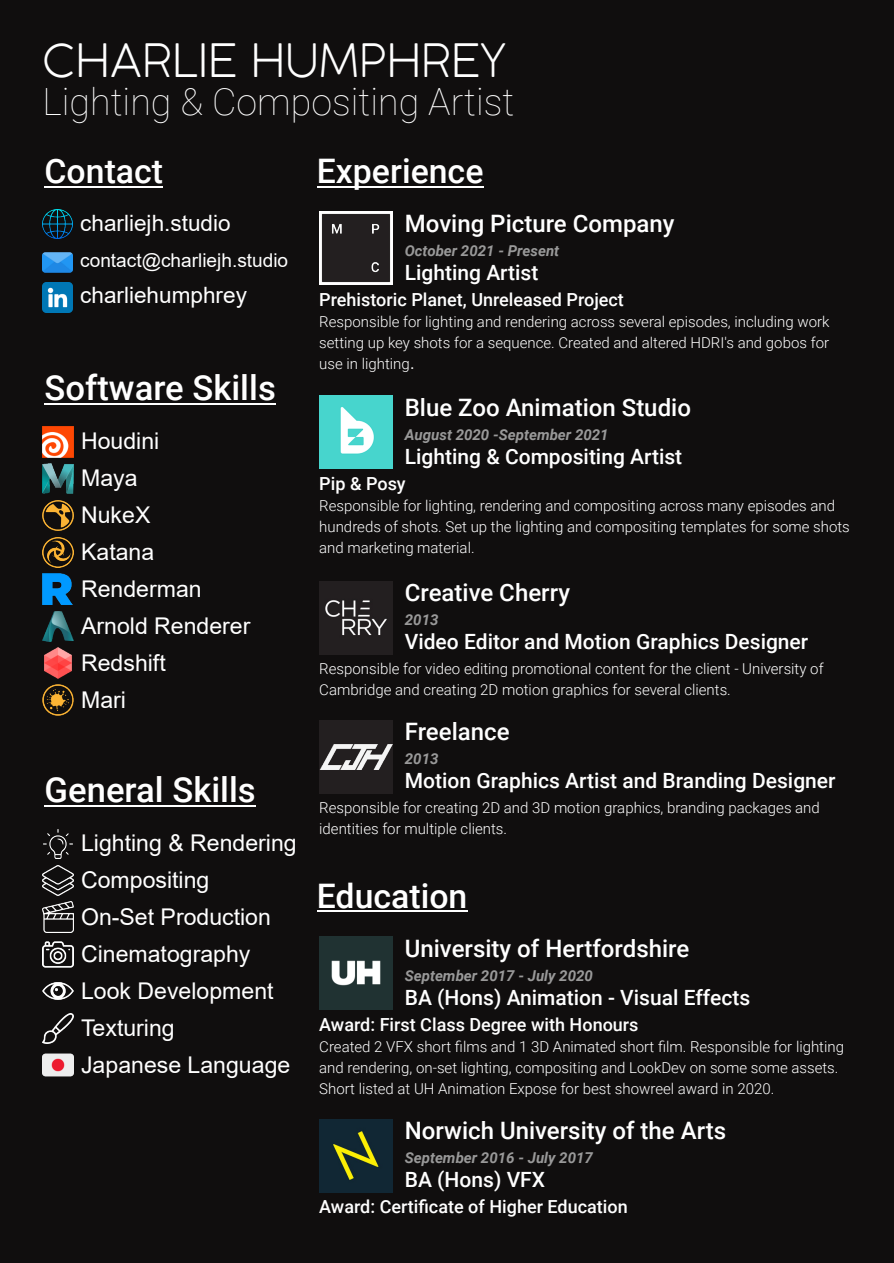
<style>
.page{position:relative;width:894px;height:1263px;background:#fff}
.page>*{position:absolute;margin:0;border:0;box-sizing:border-box;transform-origin:0 0}
.t1{font:200 45px "COCOGOOSE";color:#fff}
.t2{font:100 37.5px "Roboto";color:#fff}
.t3{font:500 34.65px "Roboto";color:#fff}
.t4{font:500 33.75px "Roboto";color:#fff}
.t5{font:500 24px "Roboto";color:#fff}
.t6{font:23.1px "Arial";color:#fff}
.t7{font:22.5px "Arial";color:#fff}
.t8{font:500 21px "Roboto";color:#fff}
.t9{font:19.05px "Arial";color:#fff}
.t10{font:500 18px "Roboto";color:#fff}
.t11{font:300 15px/21px "Roboto";color:#fff}
.t12{font:italic 700 15px "Roboto";color:#999}
.s1{font-size:22.5px}
</style>
<div class="page">
<div style="left:0;top:0;width:893px;height:1263px;background:#100e0e"></div>
<img style="left:42px;top:611px;width:31px;height:30px">
<img style="left:44px;top:648px;width:27px;height:30px">
<img style="left:43px;top:574px;width:30px;height:31px">
<img style="left:42px;top:685px;width:31px;height:30px">
<img style="left:42px;top:537px;width:31px;height:31px">
<img style="left:42px;top:500px;width:31px;height:31px">
<img style="left:42px;top:464px;width:31px;height:29px">
<img style="left:42px;top:426px;width:31px;height:31px">
<hr style="left:45px;top:403px;width:231px;height:2px;background:#fff">
<img style="left:42px;top:1053px;width:31px;height:24px">
<img style="left:42px;top:1013px;width:31px;height:31px">
<img style="left:42px;top:941px;width:31px;height:26px">
<img style="left:42px;top:901px;width:31px;height:31px">
<img style="left:42px;top:865px;width:31px;height:31px">
<img style="left:43px;top:829px;width:30px;height:30px">
<img style="left:42px;top:982px;width:31px;height:17px">
<hr style="left:45px;top:805px;width:211px;height:1px;background:#fff">
<img style="left:42px;top:252px;width:30px;height:21px">
<img style="left:42px;top:209px;width:30px;height:30px">
<img style="left:42px;top:283px;width:30px;height:30px">
<hr style="left:45px;top:186px;width:118px;height:2px;background:#fff">
<img style="left:319px;top:212px;width:73px;height:73px">
<img style="left:319px;top:396px;width:73px;height:73px">
<img style="left:319px;top:581px;width:73px;height:74px">
<div style="left:319px;top:720px;width:73px;height:74px;background:#231f20"></div>
<hr style="left:317px;top:186px;width:166px;height:2px;background:#fff">
<img style="left:319px;top:936px;width:73px;height:73px">
<img style="left:319px;top:1119px;width:73px;height:73px">
<hr style="left:317px;top:911px;width:150px;height:1px;background:#fff">
<img style="left:320px;top:745px;width:72px;height:24px">
<h1 class="t1" style="left:42px;top:43px;width:466px">CHARLIE HUMPHREY</h1>
<h2 class="t2" style="left:42px;top:86px;width:473px">Lighting &amp; Compositing Artist</h2>
<h3 class="t4" style="left:45px;top:158px;width:120px">Contact</h3>
<h3 class="t7" style="left:80px;top:215px;width:152px">charliejh.studio</h3>
<p class="t9" style="left:80px;top:254px;width:209px">contact@charliejh.studio</p>
<h3 class="t7" style="left:80px;top:287px;width:168px">charliehumphrey</h3>
<h3 class="t3" style="left:45px;top:374px;width:233px">Software Skills</h3>
<h3 class="t6" style="left:81px;top:432px;width:80px">Houdini</h3>
<h3 class="t6" style="left:81px;top:469px;width:58px">Maya</h3>
<h3 class="t6" style="left:81px;top:506px;width:71px">NukeX</h3>
<h3 class="t6" style="left:81px;top:543px;width:75px">Katana</h3>
<h3 class="t6" style="left:81px;top:580px;width:122px">Renderman</h3>
<h3 class="t6" style="left:81px;top:617px;width:171px">Arnold Renderer</h3>
<h3 class="t6" style="left:81px;top:654px;width:86px">Redshift</h3>
<h3 class="t6" style="left:81px;top:691px;width:46px">Mari</h3>
<h3 class="t3" style="left:45px;top:776px;width:213px">General Skills</h3>
<h3 class="t6" style="left:81px;top:834px;width:217px">Lighting &amp; Rendering</h3>
<h3 class="t6" style="left:81px;top:871px;width:130px">Compositing</h3>
<h3 class="t6" style="left:81px;top:908px;width:191px">On-Set Production</h3>
<h3 class="t6" style="left:81px;top:945px;width:171px">Cinematography</h3>
<h3 class="t6" style="left:81px;top:982px;width:194px">Look Development</h3>
<h3 class="t6" style="left:81px;top:1019px;width:95px">Texturing</h3>
<h3 class="t6" style="left:81px;top:1056px;width:211px">Japanese Language</h3>
<h3 class="t4" style="left:317px;top:158px;width:168px">Experience</h3>
<h3 class="t5" style="left:404px;top:214px;width:271px">Moving Picture Company</h3>
<p class="t12" style="left:404px;top:245px;width:156px">October 2021 - Present</p>
<h3 class="t8" style="left:404px;top:264px;width:135px">Lighting Artist</h3>
<p class="t10" style="left:319px;top:293px;width:306px">Prehistoric Planet, Unreleased Project</p>
<p class="t11" style="left:319px;top:313px;width:511px;text-align:justify">Responsible for lighting and rendering across several episodes, including work setting up key shots for a sequence. Created and altered HDRI's and gobos for use in lighting<span class="s1">.</span></p>
<h3 class="t5" style="left:404px;top:398px;width:287px">Blue Zoo Animation Studio</h3>
<p class="t12" style="left:404px;top:429px;width:205px">August 2020 -September 2021</p>
<h3 class="t8" style="left:404px;top:448px;width:279px">Lighting &amp; Compositing Artist</h3>
<p class="t10" style="left:319px;top:477px;width:88px">Pip &amp; Posy</p>
<p class="t11" style="left:319px;top:497px;width:532px">Responsible for lighting, rendering and compositing across many episodes and hundreds of shots. Set up the lighting and compositing templates for some shots and marketing material.</p>
<h3 class="t5" style="left:404px;top:583px;width:167px">Creative Cherry</h3>
<p class="t12" style="left:404px;top:614px;width:35px">2013</p>
<h3 class="t8" style="left:404px;top:633px;width:405px">Video Editor and Motion Graphics Designer</h3>
<p class="t11" style="left:319px;top:659px;width:505px">Responsible for video editing promotional content for the client - University of<br>Cambridge and creating 2D motion graphics for several clients.</p>
<h3 class="t5" style="left:404px;top:722px;width:106px">Freelance</h3>
<p class="t12" style="left:404px;top:753px;width:35px">2013</p>
<h3 class="t8" style="left:404px;top:772px;width:432px">Motion Graphics Artist and Branding Designer</h3>
<p class="t11" style="left:319px;top:798px;width:502px">Responsible for creating 2D and 3D motion graphics, branding packages and identities for multiple clients.</p>
<h3 class="t4" style="left:317px;top:883px;width:152px">Education</h3>
<h3 class="t5" style="left:404px;top:938px;width:286px">University of Hertfordshire</h3>
<p class="t12" style="left:404px;top:969px;width:190px">September 2017 - July 2020</p>
<h3 class="t8" style="left:404px;top:989px;width:347px">BA (Hons) Animation - Visual Effects</h3>
<p class="t10" style="left:319px;top:1017px;width:321px">Award: First Class Degree with Honours</p>
<p class="t11" style="left:319px;top:1038px;width:526px">Created 2 VFX short films and 1 3D Animated short film. Responsible for lighting and rendering, on-set lighting, compositing and LookDev on some some assets.<br>Short listed at UH Animation Expose for best showreel award in 2020.</p>
<h3 class="t5" style="left:404px;top:1121px;width:323px">Norwich University of the Arts</h3>
<p class="t12" style="left:404px;top:1152px;width:190px">September 2016 - July 2017</p>
<h3 class="t8" style="left:404px;top:1171px;width:142px">BA (Hons) VFX</h3>
<p class="t10" style="left:319px;top:1200px;width:310px">Award: Certificate of Higher Education</p>
</div>
